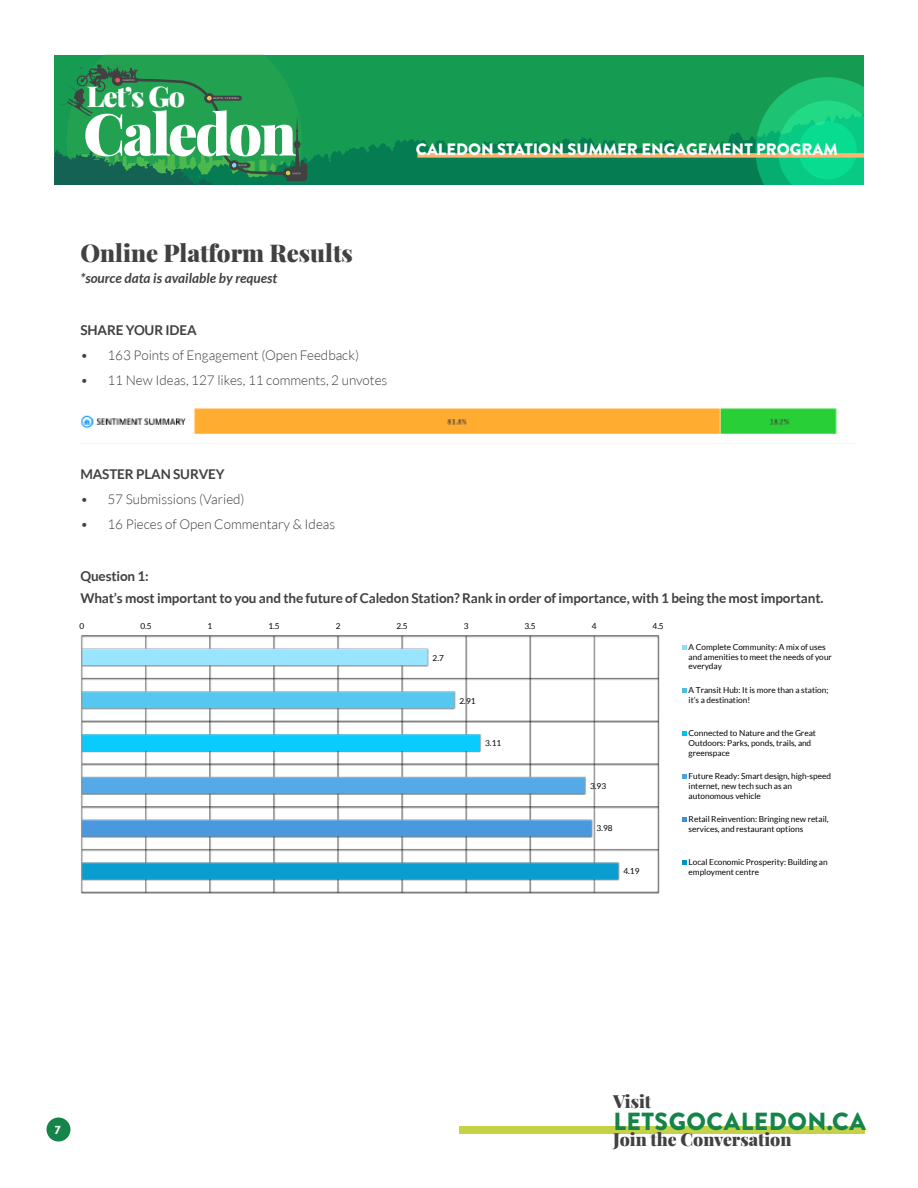
<style>
.page{position:relative;width:918px;height:1188px;background:#fff}
.page>*{position:absolute;margin:0;border:0;box-sizing:border-box;transform-origin:0 0}
.t1{font:58.2px "Playfair Display";letter-spacing:-.04em;color:#fff}
.t2{font:28.05px "Playfair Display";color:#fff}
.t3{font:900 24.75px "Brandon Grotesque";letter-spacing:.02em;color:#158449}
.p-10{font:24px "Playfair Display";color:#414042}
.t4{font:17.7px "Playfair Display";color:#414042}
.t5{font:900 16.5px "Brandon Grotesque";color:#fff}
.t6{font:300 13.5px "Lato";color:#414042}
.p-10_bullets{font:700 13.5px/22.5px "Lato";letter-spacing:-.01em;color:#414042}
.p-10-2{font:italic 700 13.5px "Lato";color:#414042}
.p-10-3{font:700 13.5px "Lato";letter-spacing:-.01em;color:#414042}
.t7{font:900 12px "Brandon Grotesque";color:#fff}
.t8{font:8.25px/9.9px "Lato";color:#000}
</style>
<div class="page">
<div style="left:54px;top:55px;width:810px;height:130px;background:#159c52"></div>
<svg style="left:542px;top:132px;width:213px;height:53px;fill:#057c51"></svg>
<svg style="left:54px;top:139px;width:488px;height:46px;background:#077f51"></svg>
<svg style="left:61px;top:54px;width:349px;height:131px"></svg>
<div style="left:459px;top:1126px;width:406px;height:8px;background:#c5d147"></div>
<svg style="left:755px;top:77px;width:109px;height:108px;background:#11c47a"></svg>
<div style="left:417px;top:153px;width:447px;height:5px;background:#fbb56f"></div>
<div style="left:47px;top:1118px;width:23px;height:24px;background:#158449;border-radius:50%"></div>
<img style="left:81px;top:408px;width:756px;height:26px">
<svg style="left:81px;top:635px;width:606px;height:259px"></svg>
<h2 class="t2" style="left:87px;top:75px;width:100px">Let’s Go</h2>
<h1 class="t1" style="left:83px;top:88px;width:215px">Caledon</h1>
<h3 class="t5" style="left:416px;top:137px;width:423px">CALEDON STATION SUMMER ENGAGEMENT PROGRAM</h3>
<p class="p-10" style="left:80px;top:234px;width:274px">Online Platform Results</p>
<p class="p-10-2" style="left:80px;top:271px;width:198px">*source data is available by request</p>
<p class="p-10-3" style="left:80px;top:322px;width:118px">SHARE YOUR IDEA</p>
<p class="t6" style="left:80px;top:348px;width:280px">• 163 Points of Engagement (Open Feedback)</p>
<p class="t6" style="left:80px;top:373px;width:309px">• 11 New Ideas, 127 likes, 11 comments, 2 unvotes</p>
<p class="p-10-3" style="left:80px;top:466px;width:146px">MASTER PLAN SURVEY</p>
<p class="t6" style="left:80px;top:492px;width:166px">• 57 Submissions (Varied)</p>
<p class="t6" style="left:80px;top:517px;width:256px">• 16 Pieces of Open Commentary &amp; Ideas</p>
<p class="p-10_bullets" style="left:80px;top:564px;width:745px">Question 1:<br>What’s most important to you and the future of Caledon Station? Rank in order of importance, with 1 being the most important.</p>
<p class="t8" style="left:80px;top:621px;width:6px">0</p>
<p class="t8" style="left:140px;top:621px;width:13px">0.5</p>
<p class="t8" style="left:208px;top:621px;width:6px">1</p>
<p class="t8" style="left:268px;top:621px;width:13px">1.5</p>
<p class="t8" style="left:336px;top:621px;width:6px">2</p>
<p class="t8" style="left:396px;top:621px;width:13px">2.5</p>
<p class="t8" style="left:464px;top:621px;width:6px">3</p>
<p class="t8" style="left:524px;top:621px;width:13px">3.5</p>
<p class="t8" style="left:592px;top:621px;width:6px">4</p>
<p class="t8" style="left:652px;top:621px;width:13px">4.5</p>
<p class="t8" style="left:433px;top:653px;width:13px">2.7</p>
<p class="t8" style="left:460px;top:696px;width:18px">2.91</p>
<p class="t8" style="left:485px;top:738px;width:18px">3.11</p>
<p class="t8" style="left:590px;top:781px;width:18px">3.93</p>
<p class="t8" style="left:597px;top:823px;width:18px">3.98</p>
<p class="t8" style="left:623px;top:866px;width:18px">4.19</p>
<p class="t8" style="left:689px;top:642px;width:145px">A Complete Community: A mix of uses and amenities to meet the needs of your everyday</p>
<p class="t8" style="left:689px;top:685px;width:141px">A Transit Hub: It is more than a station; it’s a destination!</p>
<p class="t8" style="left:689px;top:728px;width:129px">Connected to Nature and the Great<br>Outdoors: Parks, ponds, trails, and greenspace</p>
<p class="t8" style="left:689px;top:771px;width:144px">Future Ready: Smart design, high-speed internet, new tech such as an autonomous vehicle</p>
<p class="t8" style="left:689px;top:814px;width:141px">Retail Reinvention: Bringing new retail, services, and restaurant options</p>
<p class="t8" style="left:689px;top:857px;width:141px">Local Economic Prosperity: Building an employment centre</p>
<h3 class="t7" style="left:55px;top:1121px;width:7px">7</h3>
<h3 class="t4" style="left:613px;top:1088px;width:39px">Visit</h3>
<h3 class="t3" style="left:613px;top:1104px;width:254px">LETSGOCALEDON.CA</h3>
<h3 class="t4" style="left:613px;top:1125px;width:180px">Join the Conversation</h3>
</div>
